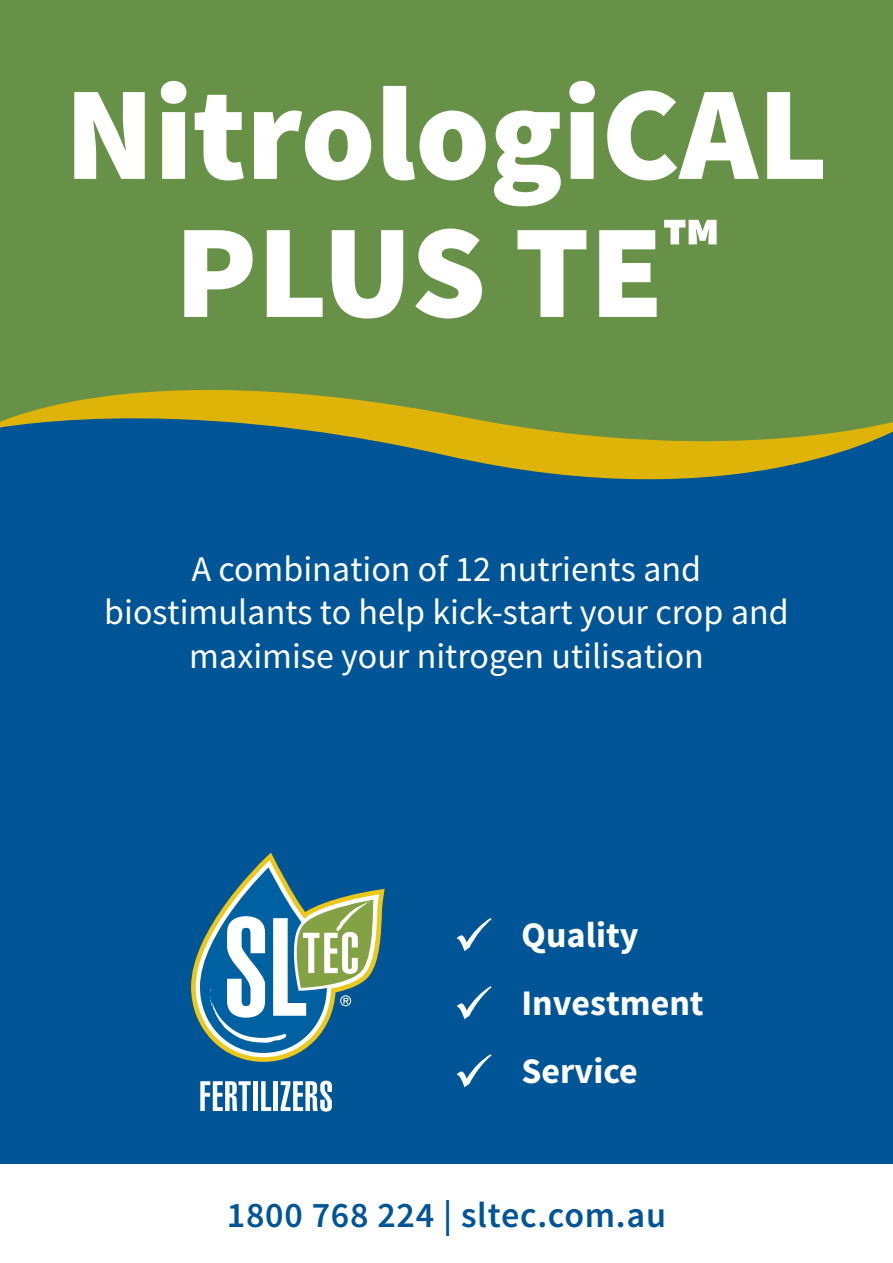
<style>
.page{position:relative;width:893px;height:1263px;background:#fff}
.page>*{position:absolute;margin:0;border:0;box-sizing:border-box;transform-origin:0 0}
.t1{font:900 133.5px/138px "Source Sans Pro";color:#fff;text-align:center}
.t2{font:36px/43.2px "Source Sans Pro";color:#fff;text-align:center}
.t3{font:700 36px/68.1px "Source Sans Pro";color:#fff}
.t4{font:600 36px "Source Sans Pro";letter-spacing:.02em;color:#005596}
</style>
<div class="page">
<div style="left:0;top:523px;width:893px;height:641px;background:#005596"></div>
<div style="left:0;top:470px;width:893px;height:53px;background:#005596"></div>
<svg style="left:0;top:32px;width:893px;height:438px;background:#699046"></svg>
<div style="left:0;top:0;width:893px;height:32px;background:#679146"></div>
<svg style="left:191px;top:852px;width:194px;height:210px"></svg>
<svg style="left:200px;top:1081px;width:51px;height:30px"></svg>
<div style="left:253px;top:1081px;width:5px;height:30px;background:#fff"></div>
<svg style="left:261px;top:1081px;width:10px;height:30px"></svg>
<hr style="left:274px;top:1081px;width:4px;height:30px;background:#fff">
<svg style="left:281px;top:1081px;width:51px;height:30px"></svg>
<svg style="left:457px;top:918px;width:35px;height:33px"></svg>
<svg style="left:457px;top:986px;width:35px;height:33px"></svg>
<svg style="left:457px;top:1054px;width:35px;height:33px"></svg>
<h1 class="t1" style="left:65px;top:71px;width:765px">NitrologiCAL<br>PLUS TE<sup>™</sup></h1>
<p class="t2" style="left:104px;top:548px;width:686px">A combination of 12 nutrients and biostimulants to help kick-start your crop and maximise your nitrogen utilisation</p>
<p class="t3" style="left:521px;top:902px;width:184px">Quality<br>Investment<br>Service</p>
<p class="t4" style="left:227px;top:1193px;width:441px">1800 768 224 | sltec.com.au</p>
</div>
